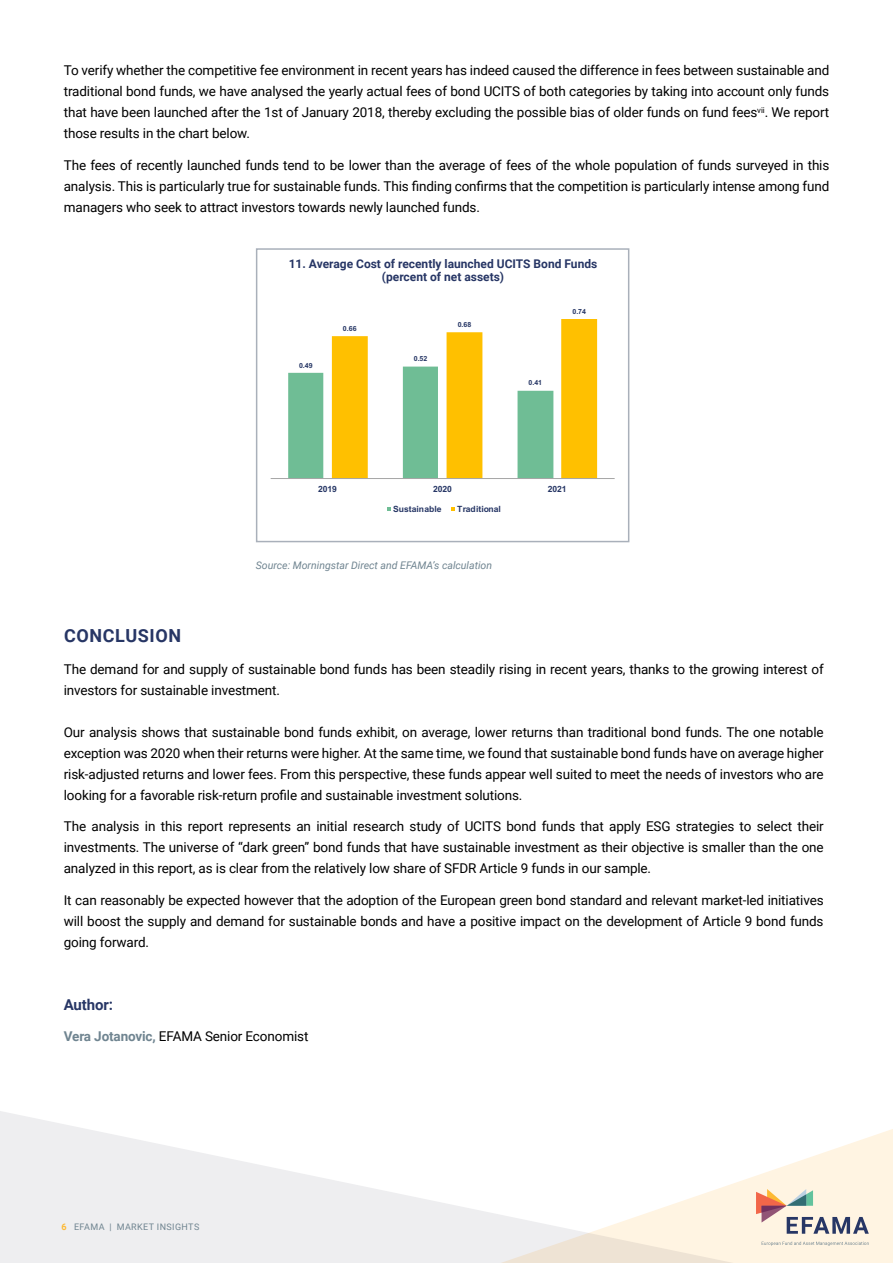
<style>
.page{position:relative;width:893px;height:1263px;background:#fff}
.page>*{position:absolute;margin:0;border:0;box-sizing:border-box;transform-origin:0 0}
.t1{font:700 18px "Roboto";letter-spacing:.035em;color:#273665}
.t2{font:700 15px "Roboto";letter-spacing:-.01em;color:#273665}
.t3{font:13.5px/21px "Roboto";letter-spacing:-.01em;color:#000;text-align:justify}
.t4{font:700 12px "Roboto";color:#273665}
.t5{font:italic 10.5px "Roboto";color:#6f8490}
.t6{font:9px "Roboto";letter-spacing:.045em;color:#6f8490}
.t7{font:700 8.55px "Arial";letter-spacing:-.01em;color:#263665}
.t8{font:700 7.05px "Arial";color:#263665}
.s1{font-weight:700;color:#6f8490}
.s2{font-weight:700;color:#fdb933}
</style>
<div class="page">
<svg style="left:734px;top:1129px;width:159px;height:134px;fill:#fff4e2"></svg>
<svg style="left:0;top:1111px;width:734px;height:152px;fill:#f5f4f0"></svg>
<svg style="left:762px;top:1241px;width:107px;height:5px"></svg>
<svg style="left:756px;top:1189px;width:113px;height:45px;background:#d5c7be"></svg>
<div style="left:256px;top:248px;width:373px;height:294px;border:2px solid #a9b0ba"></div>
<svg style="left:288px;top:319px;width:309px;height:159px"></svg>
<hr style="left:271px;top:478px;width:344px;height:1px;background:#a6a6a6">
<svg style="left:387px;top:507px;width:4px;height:4px"></svg>
<svg style="left:451px;top:507px;width:4px;height:4px"></svg>
<p class="t3" style="left:64px;top:59px;width:767px">To verify whether the competitive fee environment in recent years has indeed caused the difference in fees between sustainable and traditional bond funds, we have analysed the yearly actual fees of bond UCITS of both categories by taking into account only funds that have been launched after the 1st of January 2018, thereby excluding the possible bias of older funds on fund fees<sup>vii</sup>. We report those results in the chart below.</p>
<p class="t3" style="left:64px;top:154px;width:767px">The fees of recently launched funds tend to be lower than the average of fees of the whole population of funds surveyed in this analysis. This is particularly true for sustainable funds. This finding confirms that the competition is particularly intense among fund managers who seek to attract investors towards newly launched funds.</p>
<p class="t4" style="left:289px;top:255px;width:310px">11. Average Cost of recently launched UCITS Bond Funds</p>
<p class="t4" style="left:382px;top:269px;width:124px">(percent of net assets)</p>
<p class="t8" style="left:299px;top:361px;width:15px">0.49</p>
<p class="t8" style="left:343px;top:324px;width:15px">0.66</p>
<p class="t8" style="left:414px;top:354px;width:15px">0.52</p>
<p class="t8" style="left:458px;top:319px;width:15px">0.68</p>
<p class="t8" style="left:528px;top:378px;width:15px">0.41</p>
<p class="t8" style="left:572px;top:306px;width:15px">0.74</p>
<p class="t7" style="left:318px;top:483px;width:20px">2019</p>
<p class="t7" style="left:433px;top:483px;width:20px">2020</p>
<p class="t7" style="left:548px;top:483px;width:20px">2021</p>
<p class="t7" style="left:393px;top:503px;width:50px">Sustainable</p>
<p class="t7" style="left:457px;top:503px;width:45px">Traditional</p>
<p class="t5" style="left:256px;top:557px;width:238px">Source: Morningstar Direct and EFAMA’s calculation</p>
<p class="t1" style="left:64px;top:623px;width:119px">CONCLUSION</p>
<p class="t3" style="left:64px;top:658px;width:761px">The demand for and supply of sustainable bond funds has been steadily rising in recent years, thanks to the growing interest of investors for sustainable investment.</p>
<p class="t3" style="left:64px;top:721px;width:761px">Our analysis shows that sustainable bond funds exhibit, on average, lower returns than traditional bond funds. The one notable exception was 2020 when their returns were higher. At the same time, we found that sustainable bond funds have on average higher risk-adjusted returns and lower fees. From this perspective, these funds appear well suited to meet the needs of investors who are looking for a favorable risk-return profile and sustainable investment solutions.</p>
<p class="t3" style="left:64px;top:815px;width:761px">The analysis in this report represents an initial research study of UCITS bond funds that apply ESG strategies to select their investments. The universe of “dark green” bond funds that have sustainable investment as their objective is smaller than the one analyzed in this report, as is clear from the relatively low share of SFDR Article 9 funds in our sample.</p>
<p class="t3" style="left:64px;top:889px;width:761px">It can reasonably be expected however that the adoption of the European green bond standard and relevant market-led initiatives will boost the supply and demand for sustainable bonds and have a positive impact on the development of Article 9 bond funds going forward.</p>
<p class="t2" style="left:64px;top:994px;width:51px">Author:</p>
<p class="t3" style="left:64px;top:1025px;width:246px"><span class="s1">Vera Jotanovic,</span> EFAMA Senior Economist</p>
<p class="t6" style="left:62px;top:1220px;width:139px"><span class="s2">6</span> EFAMA | MARKET INSIGHTS</p>
</div>
